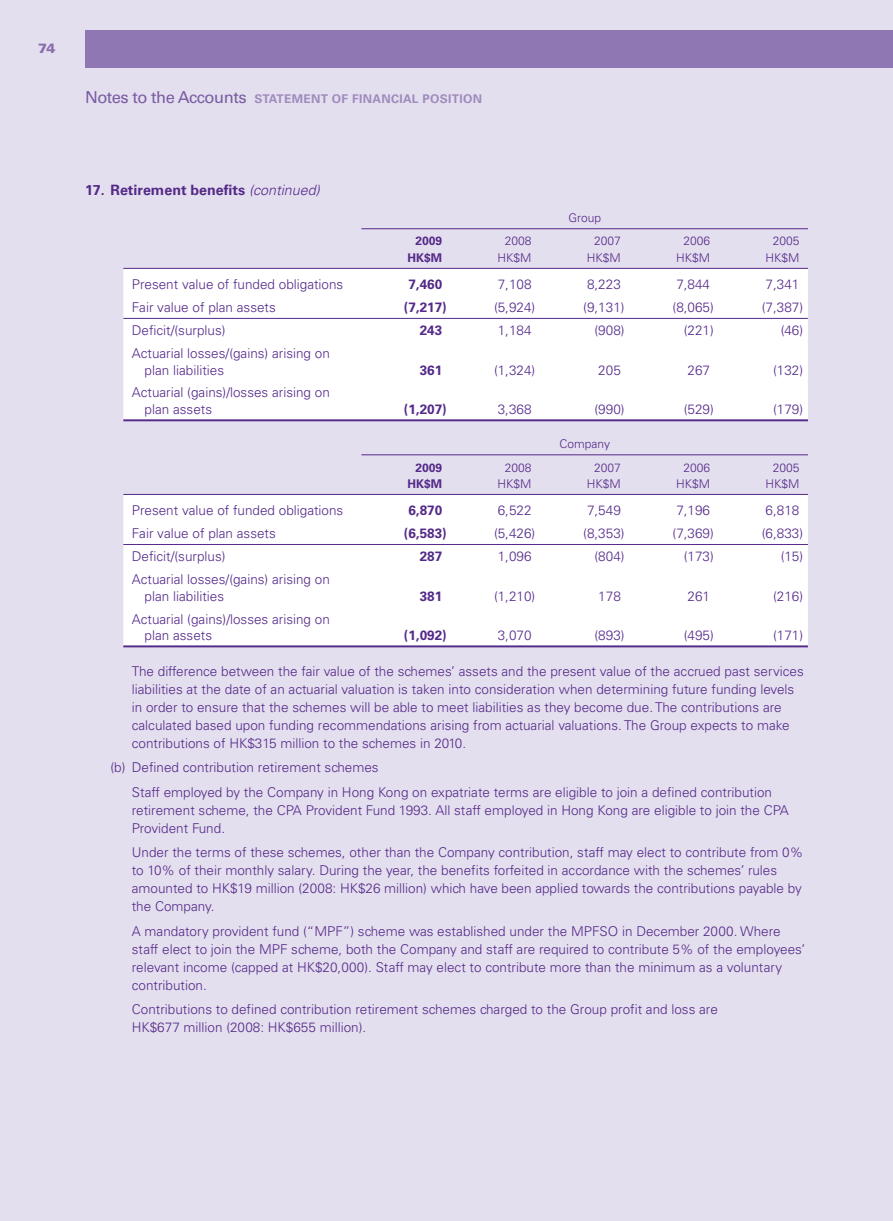
<style>
.page{position:relative;width:893px;height:1221px;background:#fff}
.page>*{position:absolute;margin:0;border:0;box-sizing:border-box;transform-origin:0 0}
.t1{font:700 14.25px "Univers";color:#542989}
.t2{font:300 13.5px/18px "Univers";color:#542989}
.t3{font:700 13.5px "Univers";color:#542989}
.t4{font:900 13.5px "Univers";color:#876fad}
.t5{font:300 12px/16.5px "Univers";color:#542989;text-align:right}
.t6{font:700 12px "Univers";letter-spacing:.025em;color:#9f8bbe}
.t7{font:700 12px/16.5px "Univers";color:#542989;text-align:right}
.s1{font-weight:400;font-size:16.5px;color:#7a5da3}
.s2{font-weight:300;font-style:italic}
</style>
<div class="page">
<div style="left:0;top:0;width:893px;height:1220px;background:#e4dfee"></div>
<div style="left:123px;top:269px;width:685px;height:150px;background:#fff"></div>
<hr style="left:361px;top:228px;width:447px;height:1px;background:#542989">
<hr style="left:123px;top:268px;width:685px;height:1px;background:#542989">
<hr style="left:123px;top:318px;width:685px;height:1px;background:#542989">
<hr style="left:123px;top:419px;width:685px;height:2px;background:#542989">
<div style="left:123px;top:495px;width:685px;height:150px;background:#fff"></div>
<hr style="left:361px;top:454px;width:447px;height:1px;background:#542989">
<hr style="left:123px;top:494px;width:685px;height:1px;background:#542989">
<hr style="left:123px;top:544px;width:685px;height:1px;background:#542989">
<hr style="left:123px;top:645px;width:685px;height:2px;background:#542989">
<div style="left:85px;top:31px;width:808px;height:37px;background:#8f77b3"></div>
<p class="t4" style="left:38px;top:40px;width:19px">74</p>
<p class="t6" style="left:85px;top:91px;width:398px"><span class="s1">Notes to the Accounts</span> STATEMENT OF FINANCIAL POSITION</p>
<p class="t1" style="left:85px;top:182px;width:236px">17. Retirement benefits <span class="s2">(continued)</span></p>
<p class="t5" style="left:568px;top:210px;width:34px">Group</p>
<p class="t7" style="left:408px;top:233px;width:36px">2009<br>HK$M</p>
<p class="t5" style="left:497px;top:233px;width:35px">2008<br>HK$M</p>
<p class="t5" style="left:587px;top:233px;width:35px">2007<br>HK$M</p>
<p class="t5" style="left:676px;top:233px;width:35px">2006<br>HK$M</p>
<p class="t5" style="left:765px;top:233px;width:35px">2005<br>HK$M</p>
<p class="t2" style="left:132px;top:275px;width:213px">Present value of funded obligations</p>
<p class="t3" style="left:408px;top:276px;width:35px">7,460</p>
<p class="t2" style="left:498px;top:275px;width:35px">7,108</p>
<p class="t2" style="left:587px;top:275px;width:35px">8,223</p>
<p class="t2" style="left:676px;top:275px;width:35px">7,844</p>
<p class="t2" style="left:766px;top:275px;width:35px">7,341</p>
<p class="t2" style="left:132px;top:298px;width:146px">Fair value of plan assets</p>
<p class="t3" style="left:404px;top:299px;width:44px">(7,217)</p>
<p class="t2" style="left:494px;top:298px;width:43px">(5,924)</p>
<p class="t2" style="left:583px;top:298px;width:43px">(9,131)</p>
<p class="t2" style="left:673px;top:298px;width:43px">(8,065)</p>
<p class="t2" style="left:762px;top:298px;width:43px">(7,387)</p>
<p class="t2" style="left:132px;top:321px;width:95px">Deficit/(surplus)</p>
<p class="t3" style="left:420px;top:322px;width:24px">243</p>
<p class="t2" style="left:498px;top:321px;width:35px">1,184</p>
<p class="t2" style="left:595px;top:321px;width:32px">(908)</p>
<p class="t2" style="left:684px;top:321px;width:32px">(221)</p>
<p class="t2" style="left:781px;top:321px;width:24px">(46)</p>
<p class="t2" style="left:145px;top:345px;width:187px;line-height:16.5px;text-indent:-13px">Actuarial losses/(gains) arising on plan liabilities</p>
<p class="t3" style="left:420px;top:362px;width:24px">361</p>
<p class="t2" style="left:494px;top:361px;width:43px">(1,324)</p>
<p class="t2" style="left:598px;top:361px;width:24px">205</p>
<p class="t2" style="left:688px;top:361px;width:24px">267</p>
<p class="t2" style="left:773px;top:361px;width:32px">(132)</p>
<p class="t2" style="left:145px;top:384px;width:187px;line-height:16.5px;text-indent:-13px">Actuarial (gains)/losses arising on plan assets</p>
<p class="t3" style="left:404px;top:401px;width:44px">(1,207)</p>
<p class="t2" style="left:498px;top:400px;width:35px">3,368</p>
<p class="t2" style="left:595px;top:400px;width:32px">(990)</p>
<p class="t2" style="left:684px;top:400px;width:32px">(529)</p>
<p class="t2" style="left:773px;top:400px;width:32px">(179)</p>
<p class="t5" style="left:559px;top:436px;width:52px">Company</p>
<p class="t7" style="left:408px;top:459px;width:36px">2009<br>HK$M</p>
<p class="t5" style="left:498px;top:459px;width:35px">2008<br>HK$M</p>
<p class="t5" style="left:587px;top:459px;width:35px">2007<br>HK$M</p>
<p class="t5" style="left:676px;top:459px;width:35px">2006<br>HK$M</p>
<p class="t5" style="left:765px;top:459px;width:35px">2005<br>HK$M</p>
<p class="t2" style="left:132px;top:501px;width:213px">Present value of funded obligations</p>
<p class="t3" style="left:408px;top:502px;width:35px">6,870</p>
<p class="t2" style="left:498px;top:501px;width:35px">6,522</p>
<p class="t2" style="left:587px;top:501px;width:35px">7,549</p>
<p class="t2" style="left:676px;top:501px;width:35px">7,196</p>
<p class="t2" style="left:766px;top:501px;width:35px">6,818</p>
<p class="t2" style="left:132px;top:524px;width:146px">Fair value of plan assets</p>
<p class="t3" style="left:404px;top:525px;width:44px">(6,583)</p>
<p class="t2" style="left:494px;top:524px;width:43px">(5,426)</p>
<p class="t2" style="left:583px;top:524px;width:43px">(8,353)</p>
<p class="t2" style="left:673px;top:524px;width:43px">(7,369)</p>
<p class="t2" style="left:762px;top:524px;width:43px">(6,833)</p>
<p class="t2" style="left:132px;top:547px;width:95px">Deficit/(surplus)</p>
<p class="t3" style="left:420px;top:548px;width:24px">287</p>
<p class="t2" style="left:498px;top:547px;width:35px">1,096</p>
<p class="t2" style="left:595px;top:547px;width:32px">(804)</p>
<p class="t2" style="left:684px;top:547px;width:32px">(173)</p>
<p class="t2" style="left:781px;top:547px;width:24px">(15)</p>
<p class="t2" style="left:145px;top:571px;width:187px;line-height:16.5px;text-indent:-13px">Actuarial losses/(gains) arising on plan liabilities</p>
<p class="t3" style="left:420px;top:588px;width:24px">381</p>
<p class="t2" style="left:494px;top:587px;width:43px">(1,210)</p>
<p class="t2" style="left:598px;top:587px;width:24px">178</p>
<p class="t2" style="left:688px;top:587px;width:24px">261</p>
<p class="t2" style="left:773px;top:587px;width:32px">(216)</p>
<p class="t2" style="left:145px;top:610px;width:187px;line-height:16.5px;text-indent:-13px">Actuarial (gains)/losses arising on plan assets</p>
<p class="t3" style="left:404px;top:627px;width:44px">(1,092)</p>
<p class="t2" style="left:498px;top:626px;width:35px">3,070</p>
<p class="t2" style="left:595px;top:626px;width:32px">(893)</p>
<p class="t2" style="left:684px;top:626px;width:32px">(495)</p>
<p class="t2" style="left:773px;top:626px;width:32px">(171)</p>
<p class="t2" style="left:132px;top:662px;width:673px">The difference between the fair value of the schemes’ assets and the present value of the accrued past services liabilities at the date of an actuarial valuation is taken into consideration when determining future funding levels in order to ensure that the schemes will be able to meet liabilities as they become due. The contributions are calculated based upon funding recommendations arising from actuarial valuations. The Group expects to make contributions of HK$315 million to the schemes in 2010.</p>
<p class="t2" style="left:132px;top:755px;width:642px;line-height:24.5px;text-indent:-21px">(b) Defined contribution retirement schemes<br>Staff employed by the Company in Hong Kong on expatriate terms are eligible to join a defined contribution</p>
<p class="t2" style="left:132px;top:801px;width:659px">retirement scheme, the CPA Provident Fund 1993. All staff employed in Hong Kong are eligible to join the CPA<br>Provident Fund.</p>
<p class="t2" style="left:132px;top:843px;width:673px">Under the terms of these schemes, other than the Company contribution, staff may elect to contribute from 0% to 10% of their monthly salary. During the year, the benefits forfeited in accordance with the schemes’ rules amounted to HK$19 million (2008: HK$26 million) which have been applied towards the contributions payable by the Company.</p>
<p class="t2" style="left:132px;top:921px;width:675px">A mandatory provident fund (“MPF”) scheme was established under the MPFSO in December 2000. Where staff elect to join the MPF scheme, both the Company and staff are required to contribute 5% of the employees’ relevant income (capped at HK$20,000). Staff may elect to contribute more than the minimum as a voluntary contribution.</p>
<p class="t2" style="left:132px;top:1000px;width:588px">Contributions to defined contribution retirement schemes charged to the Group profit and loss are<br>HK$677 million (2008: HK$655 million).</p>
</div>
